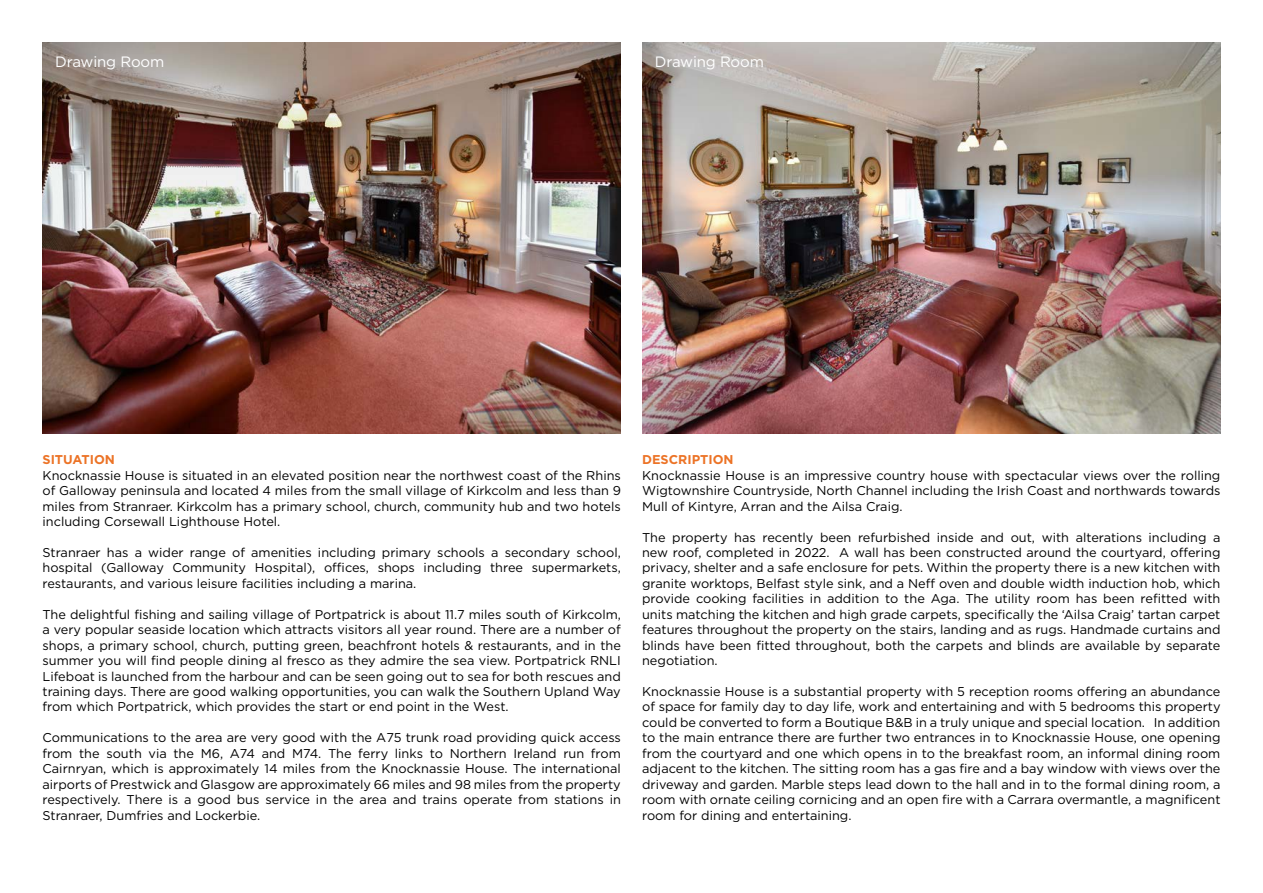
<style>
.page{position:relative;width:1263px;height:893px;background:#fff}
.page>*{position:absolute;margin:0;border:0;box-sizing:border-box;transform-origin:0 0}
.Body_Text{font:15px "Gotham HTF";letter-spacing:-.01em;color:#fff}
.Body_Text-2{font:12.75px/15.5px "Gotham HTF";color:#000;text-align:justify}
.Headings_Text{font:700 12.75px "Gotham HTF";color:#ec7326}
</style>
<div class="page">
<img style="left:43px;top:43px;width:578px;height:391px">
<img style="left:642px;top:43px;width:578px;height:391px">
<p class="Body_Text" style="left:55px;top:53px;width:111px">Drawing Room</p>
<p class="Body_Text" style="left:655px;top:53px;width:111px">Drawing Room</p>
<p class="Headings_Text" style="left:43px;top:452px;width:74px">SITUATION</p>
<p class="Body_Text-2" style="left:43px;top:467px;width:580px">Knocknassie House is situated in an elevated position near the northwest coast of the Rhins of Galloway peninsula and located 4 miles from the small village of Kirkcolm and less than 9 miles from Stranraer. Kirkcolm has a primary school, church, community hub and two hotels including Corsewall Lighthouse Hotel.</p>
<p class="Body_Text-2" style="left:43px;top:544px;width:580px">Stranraer has a wider range of amenities including primary schools a secondary school, hospital (Galloway Community Hospital), offices, shops including three supermarkets, restaurants, and various leisure facilities including a marina.</p>
<p class="Body_Text-2" style="left:43px;top:606px;width:580px">The delightful fishing and sailing village of Portpatrick is about 11.7 miles south of Kirkcolm, a very popular seaside location which attracts visitors all year round. There are a number of shops, a primary school, church, putting green, beachfront hotels &amp; restaurants, and in the summer you will find people dining al fresco as they admire the sea view. Portpatrick RNLI Lifeboat is launched from the harbour and can be seen going out to sea for both rescues and training days. There are good walking opportunities, you can walk the Southern Upland Way from which Portpatrick, which provides the start or end point in the West.</p>
<p class="Body_Text-2" style="left:43px;top:730px;width:580px">Communications to the area are very good with the A75 trunk road providing quick access from the south via the M6, A74 and M74. The ferry links to Northern Ireland run from Cairnryan, which is approximately 14 miles from the Knocknassie House. The international airports of Prestwick and Glasgow are approximately 66 miles and 98 miles from the property respectively. There is a good bus service in the area and trains operate from stations in Stranraer, Dumfries and Lockerbie.</p>
<p class="Headings_Text" style="left:642px;top:452px;width:93px">DESCRIPTION</p>
<p class="Body_Text-2" style="left:642px;top:467px;width:580px">Knocknassie House is an impressive country house with spectacular views over the rolling Wigtownshire Countryside, North Channel including the Irish Coast and northwards towards Mull of Kintyre, Arran and the Ailsa Craig.</p>
<p class="Body_Text-2" style="left:642px;top:529px;width:580px">The property has recently been refurbished inside and out, with alterations including a new roof, completed in 2022. A wall has been constructed around the courtyard, offering privacy, shelter and a safe enclosure for pets. Within the property there is a new kitchen with granite worktops, Belfast style sink, and a Neff oven and double width induction hob, which provide cooking facilities in addition to the Aga. The utility room has been refitted with units matching the kitchen and high grade carpets, specifically the ‘Ailsa Craig’ tartan carpet features throughout the property on the stairs, landing and as rugs. Handmade curtains and blinds have been fitted throughout, both the carpets and blinds are available by separate negotiation.</p>
<p class="Body_Text-2" style="left:642px;top:684px;width:580px">Knocknassie House is a substantial property with 5 reception rooms offering an abundance of space for family day to day life, work and entertaining and with 5 bedrooms this property could be converted to form a Boutique B&amp;B in a truly unique and special location. In addition to the main entrance there are further two entrances in to Knocknassie House, one opening from the courtyard and one which opens in to the breakfast room, an informal dining room adjacent to the kitchen. The sitting room has a gas fire and a bay window with views over the driveway and garden. Marble steps lead down to the hall and in to the formal dining room, a room with ornate ceiling cornicing and an open fire with a Carrara overmantle, a magnificent room for dining and entertaining.</p>
</div>
